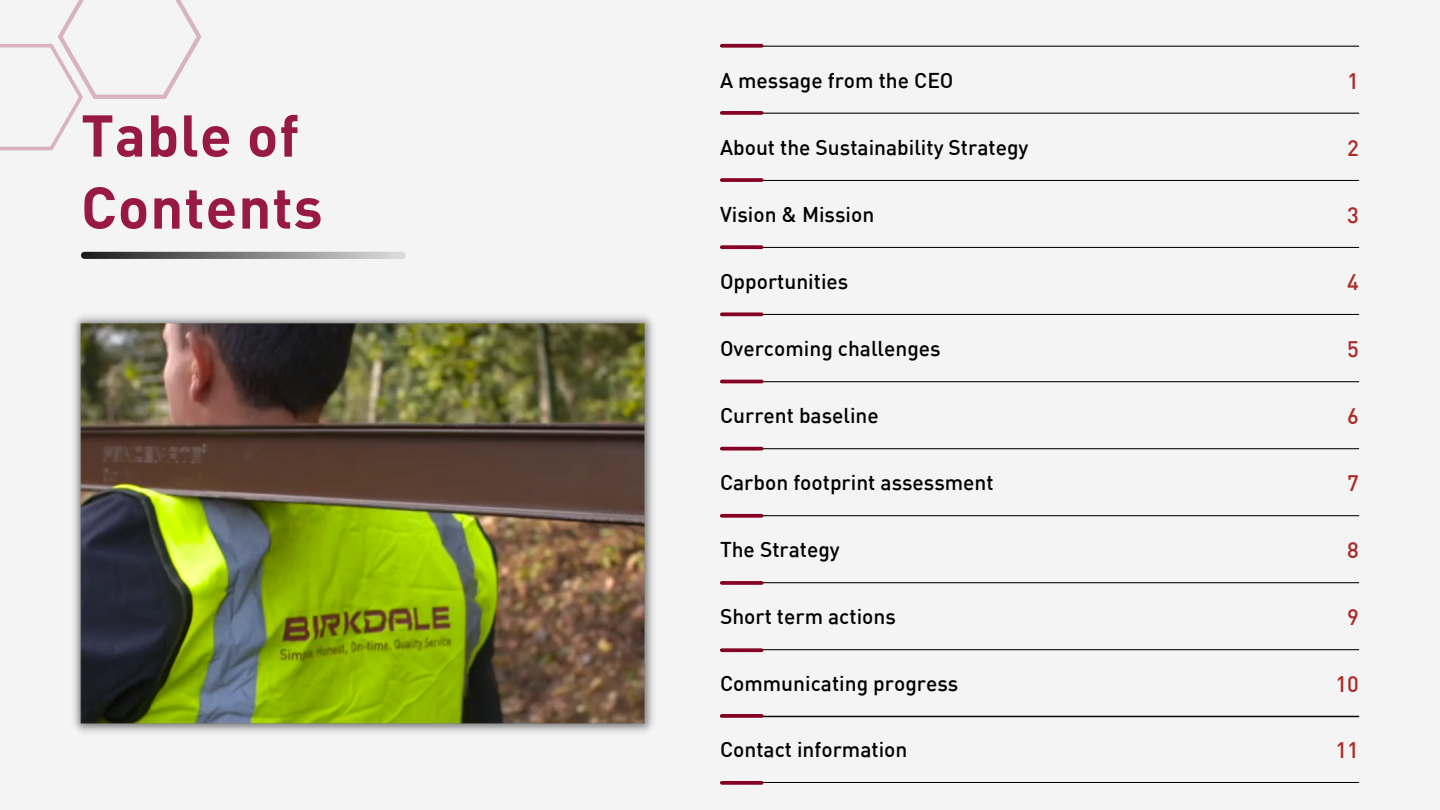
<style>
.page{position:relative;width:1440px;height:810px;background:#f4f4f4}
.page>*{position:absolute;margin:0;border:0;box-sizing:border-box;transform-origin:0 0}
.t1{font:700 58px/72px "DIN";letter-spacing:.015em;color:#971944}
.t2{font:500 22px "DIN";color:#ad2727}
.t3{font:500 21px "DIN";color:#000}
</style>
<div class="page">
<hr style="left:720px;top:46px;width:639px;height:1px;background:#000">
<hr style="left:720px;top:113px;width:639px;height:1px;background:#000">
<hr style="left:720px;top:180px;width:639px;height:1px;background:#000">
<hr style="left:720px;top:247px;width:639px;height:1px;background:#000">
<hr style="left:720px;top:314px;width:639px;height:1px;background:#000">
<hr style="left:720px;top:381px;width:639px;height:1px;background:#000">
<hr style="left:720px;top:448px;width:639px;height:1px;background:#000">
<hr style="left:720px;top:515px;width:639px;height:1px;background:#000">
<hr style="left:720px;top:582px;width:639px;height:1px;background:#000">
<hr style="left:720px;top:649px;width:639px;height:1px;background:#000">
<svg style="left:722px;top:44px;width:40px;height:4px"></svg>
<svg style="left:722px;top:111px;width:40px;height:4px"></svg>
<svg style="left:722px;top:178px;width:40px;height:4px"></svg>
<svg style="left:722px;top:245px;width:40px;height:4px"></svg>
<svg style="left:81px;top:252px;width:325px;height:7px;background:#7d7d7d"></svg>
<svg style="left:722px;top:312px;width:40px;height:4px"></svg>
<hr style="left:722px;top:380px;width:40px;height:3px;background:#860023">
<svg style="left:722px;top:447px;width:40px;height:4px"></svg>
<svg style="left:722px;top:514px;width:40px;height:4px"></svg>
<svg style="left:722px;top:581px;width:40px;height:4px"></svg>
<svg style="left:722px;top:648px;width:40px;height:4px"></svg>
<svg style="left:0;top:0;width:202px;height:150px"></svg>
<hr style="left:720px;top:716px;width:462px;height:1px;background:#000">
<hr style="left:720px;top:782px;width:462px;height:1px;background:#000">
<hr style="left:1182px;top:716px;width:177px;height:1px;background:#000">
<hr style="left:1182px;top:782px;width:177px;height:1px;background:#000">
<svg style="left:722px;top:714px;width:40px;height:4px"></svg>
<svg style="left:722px;top:781px;width:40px;height:4px"></svg>
<img style="left:73px;top:315px;width:581px;height:418px">
<p class="t1" style="left:81px;top:97px;width:243px">Table of<br>Contents</p>
<p class="t3" style="left:720px;top:67px;width:235px">A message from the CEO</p>
<p class="t2" style="left:1347px;top:67px;width:13px">1</p>
<p class="t3" style="left:720px;top:134px;width:310px">About the Sustainability Strategy</p>
<p class="t2" style="left:1347px;top:134px;width:13px">2</p>
<p class="t3" style="left:720px;top:201px;width:156px">Vision &amp; Mission</p>
<p class="t2" style="left:1347px;top:201px;width:13px">3</p>
<p class="t3" style="left:720px;top:268px;width:130px">Opportunities</p>
<p class="t2" style="left:1347px;top:268px;width:13px">4</p>
<p class="t3" style="left:720px;top:335px;width:222px">Overcoming challenges</p>
<p class="t2" style="left:1347px;top:335px;width:13px">5</p>
<p class="t3" style="left:720px;top:402px;width:160px">Current baseline</p>
<p class="t2" style="left:1347px;top:402px;width:13px">6</p>
<p class="t3" style="left:720px;top:469px;width:275px">Carbon footprint assessment</p>
<p class="t2" style="left:1347px;top:469px;width:13px">7</p>
<p class="t3" style="left:720px;top:536px;width:121px">The Strategy</p>
<p class="t2" style="left:1347px;top:536px;width:13px">8</p>
<p class="t3" style="left:720px;top:603px;width:177px">Short term actions</p>
<p class="t2" style="left:1347px;top:603px;width:13px">9</p>
<p class="t3" style="left:720px;top:670px;width:240px">Communicating progress</p>
<p class="t2" style="left:1336px;top:670px;width:25px">10</p>
<p class="t3" style="left:720px;top:736px;width:189px">Contact information</p>
<p class="t2" style="left:1336px;top:736px;width:25px">11</p>
</div>
